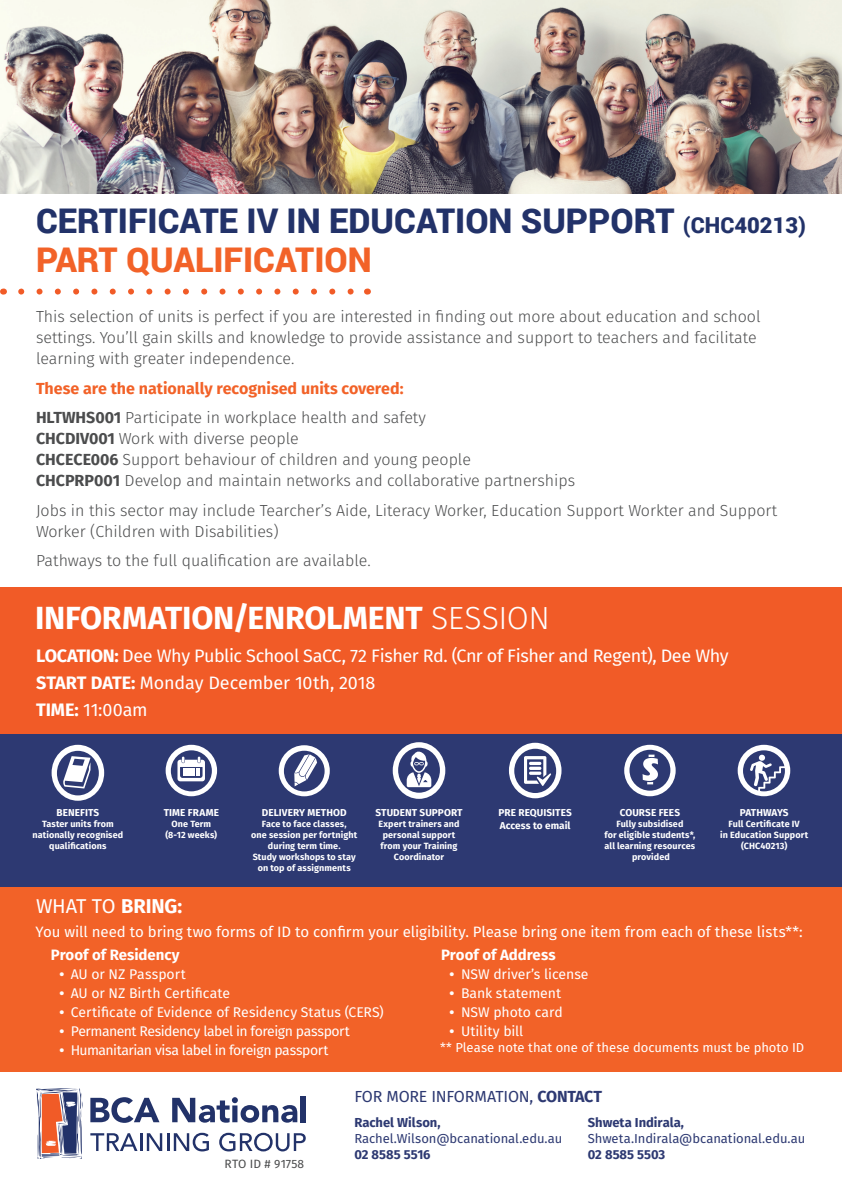
<style>
.page{position:relative;width:842px;height:1191px;background:#fff}
.page>*{position:absolute;margin:0;border:0;box-sizing:border-box;transform-origin:0 0}
.t1{font:900 34px/39px "Roboto";color:#223269}
.Quick_Facts_Head{font:700 32px "Fira Sans";letter-spacing:-.01em;color:#fff}
.Quick_Facts_Head-2{font:20px "Fira Sans";letter-spacing:-.015em;color:#fff}
.Quick_Facts_Body{font:18px/27px "Fira Sans";letter-spacing:-.02em;color:#fff}
.Body_Copy{font:300 16px/21px "Fira Sans";color:#4b4c4d}
.Body_Copy-2{font:700 16px "Fira Sans";color:#f26228}
.Quick_Facts_Head-3{font:16px "Fira Sans";letter-spacing:-.02em;color:#2d3972}
.Subheading{font:15px "Fira Sans";letter-spacing:-.005em;color:#fff}
.Subheading-2{font:700 15px "Fira Sans";color:#fff}
.t2{font:14px "Fira Sans";letter-spacing:-.01em;color:#fff}
.t3{font:14px "Fira Sans";letter-spacing:-.035em;color:#fff}
.Quick_Facts_Body-2{font:13px/16px "Fira Sans";letter-spacing:-.01em;color:#2d3972}
.Subheading-3{font:13px "Fira Sans";letter-spacing:-.005em;color:#fff}
.Body_Copy-3{font:12px "Fira Sans";letter-spacing:.015em;color:#4b4c4d}
.Icon_Text{font:700 10px "Fira Sans";letter-spacing:.005em;color:#fff}
.Icon_Text-2{font:700 9px/11px "Fira Sans";letter-spacing:.01em;color:#fff;text-align:center}
.s1{font-size:22px}
.s2{color:#f26228}
.s3{font-weight:700}
.s4{font-weight:300}
</style>
<div class="page">
<svg style="left:36px;top:1088px;width:47px;height:71px"></svg>
<svg style="left:90px;top:1097px;width:69px;height:25px"></svg>
<svg style="left:172px;top:1097px;width:125px;height:25px"></svg>
<div style="left:301px;top:1096px;width:5px;height:26px;background:#223269"></div>
<svg style="left:90px;top:1132px;width:119px;height:19px"></svg>
<svg style="left:219px;top:1132px;width:87px;height:19px"></svg>
<img style="left:0;top:0;width:842px;height:193px">
<svg style="left:21px;top:288px;width:333px;height:6px"></svg>
<div style="left:0;top:886px;width:842px;height:185px;background:#f26228"></div>
<div style="left:0;top:733px;width:842px;height:153px;background:#2d3972"></div>
<svg style="left:52px;top:745px;width:52px;height:55px"></svg>
<svg style="left:738px;top:745px;width:52px;height:51px"></svg>
<svg style="left:624px;top:745px;width:52px;height:51px"></svg>
<svg style="left:393px;top:742px;width:52px;height:57px"></svg>
<svg style="left:509px;top:742px;width:52px;height:56px"></svg>
<svg style="left:529px;top:766px;width:12px;height:4px"></svg>
<svg style="left:529px;top:771px;width:12px;height:4px"></svg>
<svg style="left:279px;top:745px;width:51px;height:51px"></svg>
<svg style="left:166px;top:745px;width:51px;height:51px"></svg>
<div style="left:0;top:587px;width:842px;height:146px;background:#f15b27"></div>
<p class="t1" style="left:36px;top:200px;width:771px">CERTIFICATE IV IN EDUCATION SUPPORT <span class="s1">(CHC40213)<br></span><span class="s2">PART QUALIFICATION</span></p>
<p class="Body_Copy" style="left:36px;top:307px;width:726px">This selection of units is perfect if you are interested in finding out more about education and school settings. You’ll gain skills and knowledge to provide assistance and support to teachers and facilitate learning with greater independence.</p>
<p class="Body_Copy-2" style="left:36px;top:377px;width:369px">These are the nationally recognised units covered:</p>
<p class="Body_Copy" style="left:36px;top:408px;width:541px"><span class="s3">HLTWHS001</span> Participate in workplace health and safety<br><span class="s3">CHCDIV001</span> Work with diverse people<br><span class="s3">CHCECE006</span> Support behaviour of children and young people<br><span class="s3">CHCPRP001</span> Develop and maintain networks and collaborative partnerships</p>
<p class="Body_Copy" style="left:36px;top:500px;width:743px">Jobs in this sector may include Tearcher’s Aide, Literacy Worker, Education Support Workter and Support<br>Worker (Children with Disabilities)</p>
<p class="Body_Copy" style="left:36px;top:551px;width:336px">Pathways to the full qualification are available.</p>
<p class="Quick_Facts_Head" style="left:35px;top:595px;width:516px">INFORMATION/ENROLMENT <span class="s4">SESSION</span></p>
<p class="Quick_Facts_Body" style="left:36px;top:644px;width:694px"><span class="s3">LOCATION:</span> Dee Why Public School SaCC, 72 Fisher Rd. (Cnr of Fisher and Regent), Dee Why<br><span class="s3">START DATE:</span> Monday December 10th, 2018<br><span class="s3">TIME:</span> 11:00am</p>
<p class="Icon_Text" style="left:57px;top:806px;width:44px">BENEFITS</p>
<p class="Icon_Text-2" style="left:42px;top:819px;width:73px">Taster units from</p>
<p class="Icon_Text-2" style="left:32px;top:830px;width:92px">nationally recognised qualifications</p>
<p class="Icon_Text" style="left:164px;top:806px;width:57px">TIME FRAME</p>
<p class="Icon_Text-2" style="left:166px;top:819px;width:53px">One Term (8-12 weeks)</p>
<p class="Quick_Facts_Head-2" style="left:36px;top:892px;width:148px">WHAT TO <span class="s3">BRING:</span></p>
<p class="Icon_Text" style="left:262px;top:806px;width:86px">DELIVERY METHOD</p>
<p class="Icon_Text-2" style="left:251px;top:819px;width:107px">Face to face classes,<br>one session per fortnight</p>
<p class="Icon_Text-2" style="left:268px;top:841px;width:74px">during term time.</p>
<p class="Icon_Text-2" style="left:253px;top:852px;width:105px">Study workshops to stay</p>
<p class="Icon_Text-2" style="left:258px;top:863px;width:94px">on top of assignments</p>
<p class="Icon_Text" style="left:375px;top:806px;width:89px">STUDENT SUPPORT</p>
<p class="Icon_Text-2" style="left:378px;top:819px;width:83px">Expert trainers and personal support</p>
<p class="Icon_Text-2" style="left:381px;top:841px;width:78px">from your Training<br>Coordinator</p>
<p class="Icon_Text" style="left:499px;top:806px;width:75px">PRE REQUISITES</p>
<p class="Icon_Text" style="left:500px;top:819px;width:72px">Access to email</p>
<p class="Icon_Text" style="left:620px;top:806px;width:62px">COURSE FEES</p>
<p class="Icon_Text-2" style="left:616px;top:819px;width:69px">Fully subsidised</p>
<p class="Icon_Text-2" style="left:604px;top:830px;width:93px">for eligible students*,</p>
<p class="Icon_Text-2" style="left:605px;top:841px;width:92px">all learning resources</p>
<p class="Icon_Text-2" style="left:632px;top:852px;width:39px">provided</p>
<p class="Icon_Text" style="left:740px;top:806px;width:51px">PATHWAYS</p>
<p class="Icon_Text-2" style="left:729px;top:819px;width:73px">Full Certificate IV</p>
<p class="Icon_Text-2" style="left:720px;top:830px;width:89px">in Education Support</p>
<p class="Icon_Text-2" style="left:741px;top:841px;width:48px">(CHC40213)</p>
<p class="Subheading" style="left:36px;top:921px;width:769px">You will need to bring two forms of ID to confirm your eligibility. Please bring one item from each of these lists**:</p>
<p class="Subheading-2" style="left:51px;top:944px;width:130px">Proof of Residency</p>
<p class="t2" style="left:59px;top:964px;width:128px"><span class="s3">•</span> AU or NZ Passport</p>
<p class="t2" style="left:59px;top:983px;width:172px"><span class="s3">•</span> AU or NZ Birth Certificate</p>
<p class="t2" style="left:59px;top:1002px;width:326px"><span class="s3">•</span> Certificate of Evidence of Residency Status (CERS)</p>
<p class="t3" style="left:59px;top:1021px;width:292px"><span class="s3">•</span> Permanent Residency label in foreign passport</p>
<p class="t3" style="left:59px;top:1039px;width:271px"><span class="s3">•</span> Humanitarian visa label in foreign passport</p>
<p class="Subheading-2" style="left:441px;top:944px;width:116px">Proof of Address</p>
<p class="t2" style="left:450px;top:964px;width:141px"><span class="s3">•</span> NSW driver’s license</p>
<p class="t2" style="left:450px;top:983px;width:113px"><span class="s3">•</span> Bank statement</p>
<p class="t2" style="left:450px;top:1002px;width:115px"><span class="s3">•</span> NSW photo card</p>
<p class="t2" style="left:450px;top:1021px;width:75px"><span class="s3">•</span> Utility bill</p>
<p class="Subheading-3" style="left:440px;top:1038px;width:366px">** Please note that one of these documents must be photo ID</p>
<p class="Body_Copy-3" style="left:225px;top:1155px;width:81px">RTO ID # 91758</p>
<p class="Quick_Facts_Head-3" style="left:354px;top:1085px;width:249px">FOR MORE INFORMATION, <span class="s3">CONTACT</span></p>
<p class="Quick_Facts_Body-2" style="left:354px;top:1115px;width:209px"><span class="s3">Rachel Wilson,<br></span>Rachel.Wilson@bcanational.edu.au<br><span class="s3">02 8585 5516</span></p>
<p class="Quick_Facts_Body-2" style="left:588px;top:1115px;width:219px"><span class="s3">Shweta Indirala,<br></span>Shweta.Indirala@bcanational.edu.au<br><span class="s3">02 8585 5503</span></p>
</div>
